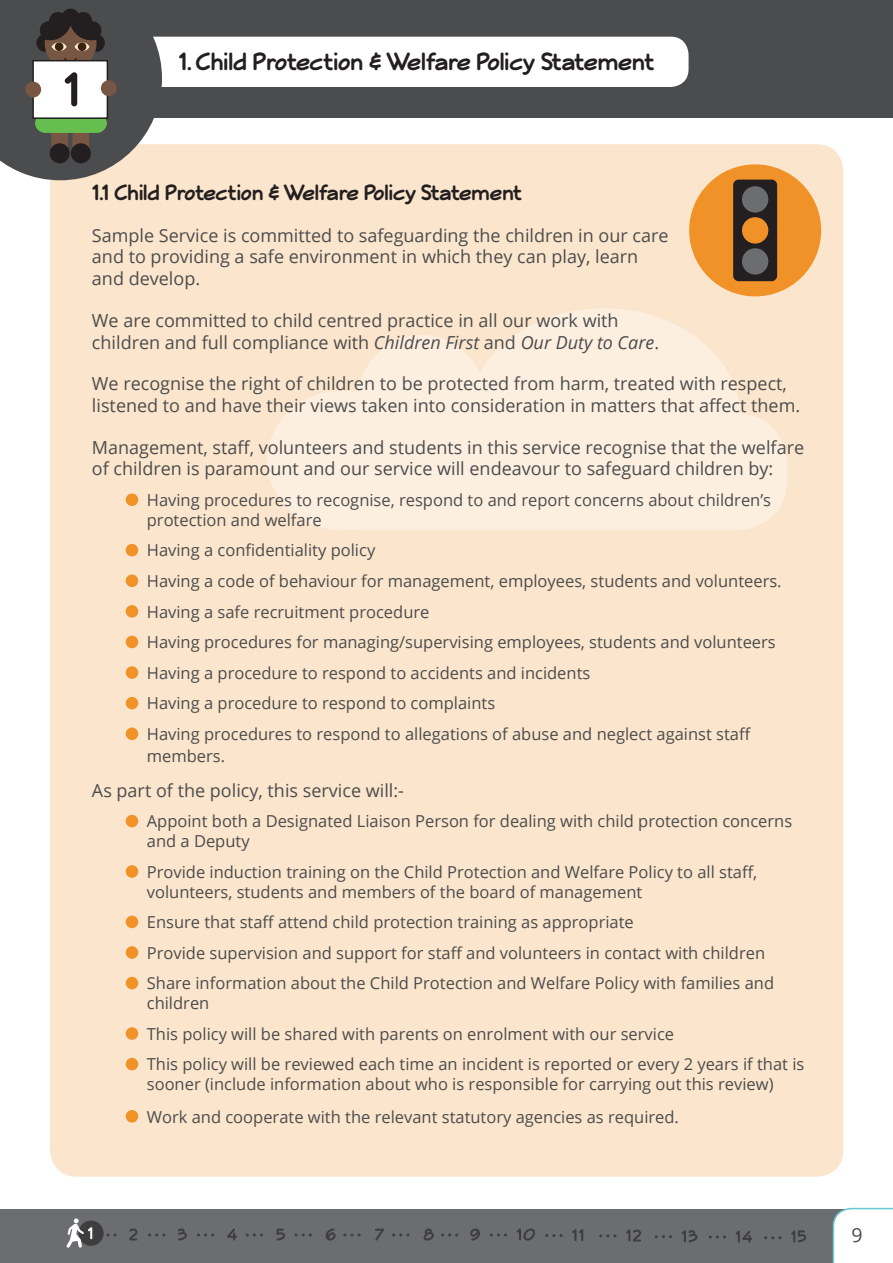
<style>
.page{position:relative;width:893px;height:1263px;background:#fff}
.page>*{position:absolute;margin:0;border:0;box-sizing:border-box;transform-origin:0 0}
.t1{font:700 27px "Veggieburger";color:#231f20}
.t2{font:700 24px "Veggieburger";color:#231f20}
.t3{font:19.5px "Open Sans";color:#4b4c4d}
.t4{font:18px/21.6px "Open Sans";color:#4b4c4d}
.t5{font:16.5px/30.6px "Open Sans";color:#4b4c4d}
.s1{font-style:italic}
</style>
<div class="page">
<div style="left:0;top:1209px;width:893px;height:54px;background:#6c6d70"></div>
<svg style="left:656px;top:1235px;width:16px;height:3px"></svg>
<svg style="left:710px;top:1235px;width:16px;height:3px"></svg>
<svg style="left:766px;top:1236px;width:16px;height:3px"></svg>
<svg style="left:227px;top:1228px;width:10px;height:12px"></svg>
<svg style="left:129px;top:1228px;width:8px;height:12px"></svg>
<svg style="left:178px;top:1228px;width:9px;height:12px"></svg>
<svg style="left:276px;top:1229px;width:9px;height:11px"></svg>
<svg style="left:326px;top:1228px;width:10px;height:12px"></svg>
<svg style="left:375px;top:1229px;width:9px;height:11px"></svg>
<svg style="left:424px;top:1228px;width:10px;height:12px"></svg>
<svg style="left:470px;top:1228px;width:10px;height:12px"></svg>
<svg style="left:517px;top:1228px;width:18px;height:12px"></svg>
<svg style="left:106px;top:1233px;width:11px;height:3px"></svg>
<svg style="left:150px;top:1233px;width:16px;height:3px"></svg>
<svg style="left:198px;top:1233px;width:16px;height:3px"></svg>
<svg style="left:247px;top:1233px;width:16px;height:3px"></svg>
<svg style="left:296px;top:1233px;width:16px;height:3px"></svg>
<svg style="left:345px;top:1233px;width:16px;height:3px"></svg>
<svg style="left:394px;top:1233px;width:16px;height:3px"></svg>
<svg style="left:442px;top:1233px;width:16px;height:3px"></svg>
<svg style="left:491px;top:1233px;width:16px;height:3px"></svg>
<svg style="left:547px;top:1234px;width:16px;height:3px"></svg>
<svg style="left:572px;top:1229px;width:11px;height:12px"></svg>
<svg style="left:601px;top:1234px;width:16px;height:3px"></svg>
<svg style="left:626px;top:1229px;width:15px;height:12px"></svg>
<svg style="left:682px;top:1230px;width:15px;height:12px"></svg>
<svg style="left:736px;top:1230px;width:16px;height:13px"></svg>
<svg style="left:791px;top:1230px;width:15px;height:13px"></svg>
<div style="left:50px;top:144px;width:793px;height:1032px;background:#fbe5cc;border-radius:27px"></div>
<div style="left:689px;top:164px;width:132px;height:132px;background:#f09228;border-radius:50%"></div>
<div style="left:733px;top:180px;width:44px;height:101px;background:#231f20;border-radius:5px"></div>
<div style="left:742px;top:186px;width:26px;height:27px;background:#6c6d70;border-radius:50%"></div>
<div style="left:742px;top:217px;width:26px;height:27px;background:#f09228;border-radius:50%"></div>
<div style="left:742px;top:248px;width:26px;height:27px;background:#6c6d70;border-radius:50%"></div>
<svg style="left:267px;top:308px;width:520px;height:222px;fill:#fcefe0"></svg>
<div style="left:126px;top:493px;width:12px;height:13px;background:#f09228;border-radius:50%"></div>
<div style="left:126px;top:544px;width:12px;height:12px;background:#f09228;border-radius:50%"></div>
<div style="left:126px;top:574px;width:12px;height:13px;background:#f09228;border-radius:50%"></div>
<div style="left:126px;top:605px;width:12px;height:13px;background:#f09228;border-radius:50%"></div>
<div style="left:126px;top:636px;width:12px;height:12px;background:#f09228;border-radius:50%"></div>
<div style="left:126px;top:666px;width:12px;height:13px;background:#f09228;border-radius:50%"></div>
<div style="left:126px;top:697px;width:12px;height:12px;background:#f09228;border-radius:50%"></div>
<div style="left:126px;top:727px;width:12px;height:13px;background:#f09228;border-radius:50%"></div>
<div style="left:126px;top:815px;width:12px;height:12px;background:#f09228;border-radius:50%"></div>
<div style="left:126px;top:865px;width:12px;height:13px;background:#f09228;border-radius:50%"></div>
<div style="left:126px;top:916px;width:12px;height:12px;background:#f09228;border-radius:50%"></div>
<div style="left:126px;top:946px;width:12px;height:13px;background:#f09228;border-radius:50%"></div>
<div style="left:126px;top:977px;width:12px;height:12px;background:#f09228;border-radius:50%"></div>
<div style="left:126px;top:1027px;width:12px;height:13px;background:#f09228;border-radius:50%"></div>
<div style="left:126px;top:1058px;width:12px;height:12px;background:#f09228;border-radius:50%"></div>
<div style="left:126px;top:1110px;width:12px;height:12px;background:#f09228;border-radius:50%"></div>
<div style="left:0;top:0;width:892px;height:118px;background:#4b4c4d"></div>
<div style="left:57px;top:37px;width:631px;height:50px;background:#fff;border-radius:18px"></div>
<svg style="left:0;top:8px;width:162px;height:172px"></svg>
<div style="left:78px;top:1220px;width:26px;height:26px;background:#3e3e3f;border-radius:50%"></div>
<svg style="left:67px;top:1218px;width:25px;height:29px"></svg>
<svg style="left:833px;top:1208px;width:60px;height:55px;background:#f6fafb"></svg>
<h1 class="t1" style="left:179px;top:47px;width:477px">1. Child Protection &amp; Welfare Policy Statement</h1>
<h2 class="t2" style="left:92px;top:180px;width:432px">1.1 Child Protection &amp; Welfare Policy Statement</h2>
<p class="t4" style="left:92px;top:224px;width:578px">Sample Service is committed to safeguarding the children in our care and to providing a safe environment in which they can play, learn and develop.</p>
<p class="t4" style="left:92px;top:309px;width:569px">We are committed to child centred practice in all our work with children and full compliance with <span class="s1">Children First</span> and <span class="s1">Our Duty to Care</span>.</p>
<p class="t4" style="left:92px;top:373px;width:710px">We recognise the right of children to be protected from harm, treated with respect, listened to and have their views taken into consideration in matters that affect them.</p>
<p class="t4" style="left:92px;top:436px;width:714px">Management, staff, volunteers and students in this service recognise that the welfare of children is paramount and our service will endeavour to safeguard children by:</p>
<p class="t5" style="left:147px;top:490px;width:626px;line-height:19.8px">Having procedures to recognise, respond to and report concerns about children’s protection and welfare</p>
<p class="t5" style="left:147px;top:535px;width:636px">Having a confidentiality policy<br>Having a code of behaviour for management, employees, students and volunteers.<br>Having a safe recruitment procedure<br>Having procedures for managing/supervising employees, students and volunteers Having a procedure to respond to accidents and incidents<br>Having a procedure to respond to complaints<br>Having procedures to respond to allegations of abuse and neglect against staff</p>
<p class="t5" style="left:147px;top:740px;width:80px">members.</p>
<p class="t4" style="left:92px;top:779px;width:314px">As part of the policy, this service will:-</p>
<p class="t5" style="left:147px;top:811px;width:647px;line-height:19.8px">Appoint both a Designated Liaison Person for dealing with child protection concerns and a Deputy</p>
<p class="t5" style="left:147px;top:861px;width:612px;line-height:19.8px">Provide induction training on the Child Protection and Welfare Policy to all staff, volunteers, students and members of the board of management</p>
<p class="t5" style="left:147px;top:906px;width:629px">Ensure that staff attend child protection training as appropriate<br>Provide supervision and support for staff and volunteers in contact with children<br>Share information about the Child Protection and Welfare Policy with families and</p>
<p class="t5" style="left:147px;top:987px;width:659px">children<br>This policy will be shared with parents on enrolment with our service<br>This policy will be reviewed each time an incident is reported or every 2 years if that is</p>
<p class="t5" style="left:147px;top:1067px;width:628px;line-height:32.4px">sooner (include information about who is responsible for carrying out this review)<br>Work and cooperate with the relevant statutory agencies as required.</p>
<p class="t3" style="left:852px;top:1222px;width:13px">9</p>
</div>
